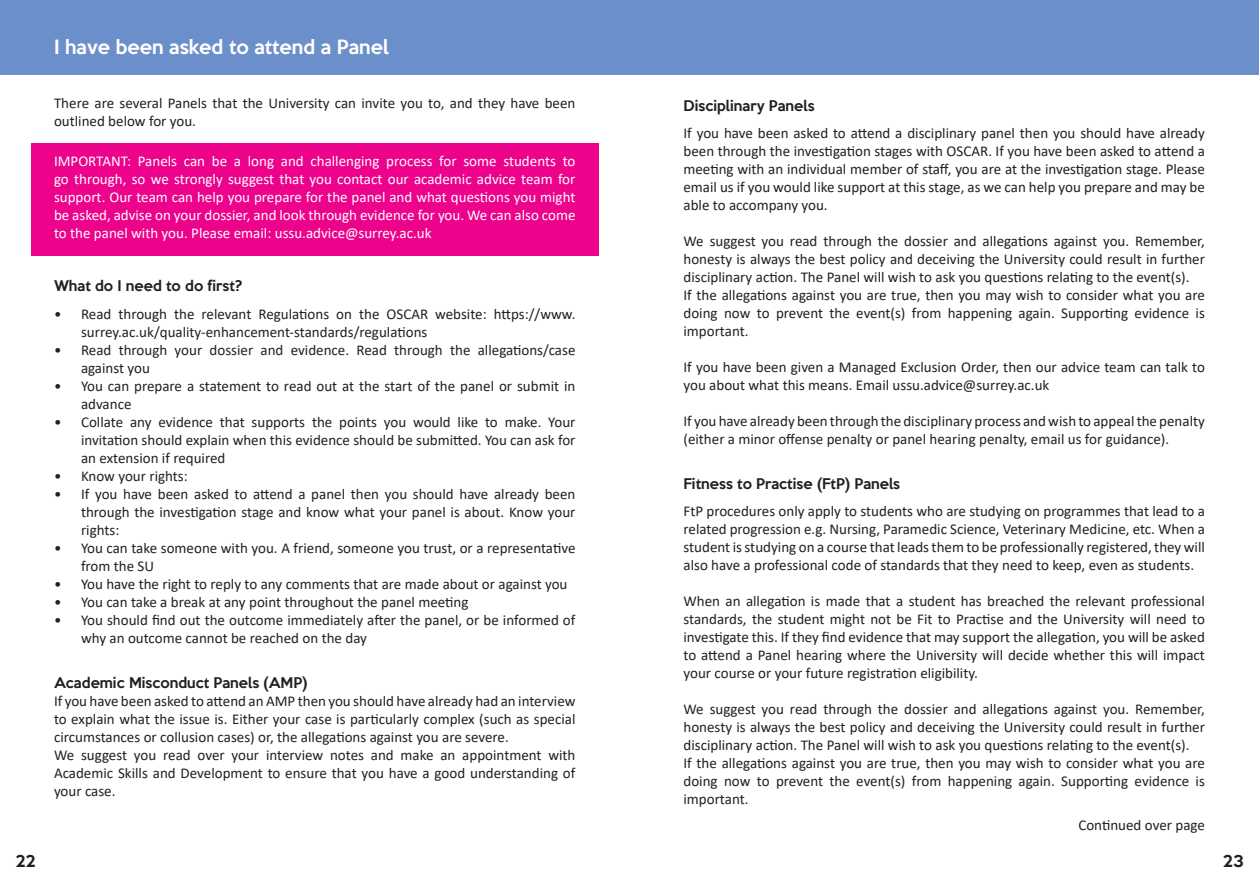
<style>
.page{position:relative;width:1259px;height:893px;background:#fff}
.page>*{position:absolute;margin:0;border:0;box-sizing:border-box;transform-origin:0 0}
.t1{font:500 18px "Keep Calm";color:#fff}
.t2{font:15px/18px "Calibri";color:#231f20;text-align:justify}
.t3{font:15px/18px "Calibri";color:#fff;text-align:justify}
.t4{font:500 15px "Keep Calm";color:#231f20}
.t5{font:500 13.5px "Keep Calm";color:#231f20}
</style>
<div class="page">
<div style="left:31px;top:144px;width:567px;height:112px;background:#ed028c"></div>
<div style="left:628px;top:0;width:631px;height:74px;background:#6b8fca"></div>
<div style="left:0;top:0;width:630px;height:74px;background:#6b8fca"></div>
<p class="t1" style="left:54px;top:31px;width:336px">I have been asked to attend a Panel</p>
<p class="t2" style="left:54px;top:93px;width:523px">There are several Panels that the University can invite you to, and they have been outlined below for you.</p>
<p class="t3" style="left:54px;top:152px;width:523px">IMPORTANT: Panels can be a long and challenging process for some students to go through, so we strongly suggest that you contact our academic advice team for support. Our team can help you prepare for the panel and what questions you might be asked, advise on your dossier, and look through evidence for you. We can also come to the panel with you. Please email: ussu.advice@surrey.ac.uk</p>
<p class="t5" style="left:54px;top:273px;width:190px">What do I need to do first?</p>
<p class="t2" style="left:81px;top:305px;width:496px;text-indent:-27px">• Read through the relevant Regulations on the OSCAR website: https://www. surrey.ac.uk/quality-enhancement-standards/regulations</p>
<p class="t2" style="left:81px;top:341px;width:496px;text-indent:-27px">• Read through your dossier and evidence. Read through the allegations/case against you</p>
<p class="t2" style="left:81px;top:377px;width:496px;text-indent:-27px">• You can prepare a statement to read out at the start of the panel or submit in advance</p>
<p class="t2" style="left:81px;top:413px;width:496px;text-indent:-27px">• Collate any evidence that supports the points you would like to make. Your invitation should explain when this evidence should be submitted. You can ask for an extension if required</p>
<p class="t2" style="left:54px;top:467px;width:135px">• Know your rights:</p>
<p class="t2" style="left:81px;top:485px;width:496px;text-indent:-27px">• If you have been asked to attend a panel then you should have already been through the investigation stage and know what your panel is about. Know your rights:</p>
<p class="t2" style="left:81px;top:539px;width:496px;text-indent:-27px">• You can take someone with you. A friend, someone you trust, or a representative from the SU</p>
<p class="t2" style="left:54px;top:575px;width:515px">• You have the right to reply to any comments that are made about or against you</p>
<p class="t2" style="left:54px;top:593px;width:416px">• You can take a break at any point throughout the panel meeting</p>
<p class="t2" style="left:81px;top:611px;width:496px;text-indent:-27px">• You should find out the outcome immediately after the panel, or be informed of why an outcome cannot be reached on the day</p>
<p class="t5" style="left:54px;top:671px;width:255px">Academic Misconduct Panels (AMP)</p>
<p class="t2" style="left:54px;top:692px;width:523px">If you have been asked to attend an AMP then you should have already had an interview to explain what the issue is. Either your case is particularly complex (such as special circumstances or collusion cases) or, the allegations against you are severe.</p>
<p class="t2" style="left:54px;top:746px;width:523px">We suggest you read over your interview notes and make an appointment with Academic Skills and Development to ensure that you have a good understanding of your case.</p>
<p class="t5" style="left:683px;top:94px;width:133px">Disciplinary Panels</p>
<p class="t2" style="left:683px;top:124px;width:523px">If you have been asked to attend a disciplinary panel then you should have already been through the investigation stages with OSCAR. If you have been asked to attend a meeting with an individual member of staff, you are at the investigation stage. Please email us if you would like support at this stage, as we can help you prepare and may be able to accompany you.</p>
<p class="t2" style="left:683px;top:232px;width:523px">We suggest you read through the dossier and allegations against you. Remember, honesty is always the best policy and deceiving the University could result in further disciplinary action. The Panel will wish to ask you questions relating to the event(s).</p>
<p class="t2" style="left:683px;top:286px;width:523px">If the allegations against you are true, then you may wish to consider what you are doing now to prevent the event(s) from happening again. Supporting evidence is important.</p>
<p class="t2" style="left:683px;top:358px;width:523px">If you have been given a Managed Exclusion Order, then our advice team can talk to you about what this means. Email ussu.advice@surrey.ac.uk</p>
<p class="t2" style="left:683px;top:412px;width:523px">If you have already been through the disciplinary process and wish to appeal the penalty (either a minor offense penalty or panel hearing penalty, email us for guidance).</p>
<p class="t5" style="left:683px;top:472px;width:218px">Fitness to Practise (FtP) Panels</p>
<p class="t2" style="left:683px;top:502px;width:523px">FtP procedures only apply to students who are studying on programmes that lead to a related progression e.g. Nursing, Paramedic Science, Veterinary Medicine, etc. When a student is studying on a course that leads them to be professionally registered, they will also have a professional code of standards that they need to keep, even as students.</p>
<p class="t2" style="left:683px;top:592px;width:523px">When an allegation is made that a student has breached the relevant professional standards, the student might not be Fit to Practise and the University will need to investigate this. If they find evidence that may support the allegation, you will be asked to attend a Panel hearing where the University will decide whether this will impact your course or your future registration eligibility.</p>
<p class="t2" style="left:683px;top:700px;width:523px">We suggest you read through the dossier and allegations against you. Remember, honesty is always the best policy and deceiving the University could result in further disciplinary action. The Panel will wish to ask you questions relating to the event(s).</p>
<p class="t2" style="left:683px;top:754px;width:523px">If the allegations against you are true, then you may wish to consider what you are doing now to prevent the event(s) from happening again. Supporting evidence is important.</p>
<p class="t2" style="left:1078px;top:815px;width:128px">Continued over page</p>
<p class="t4" style="left:15px;top:848px;width:22px">22</p>
<p class="t4" style="left:1223px;top:848px;width:22px">23</p>
</div>
